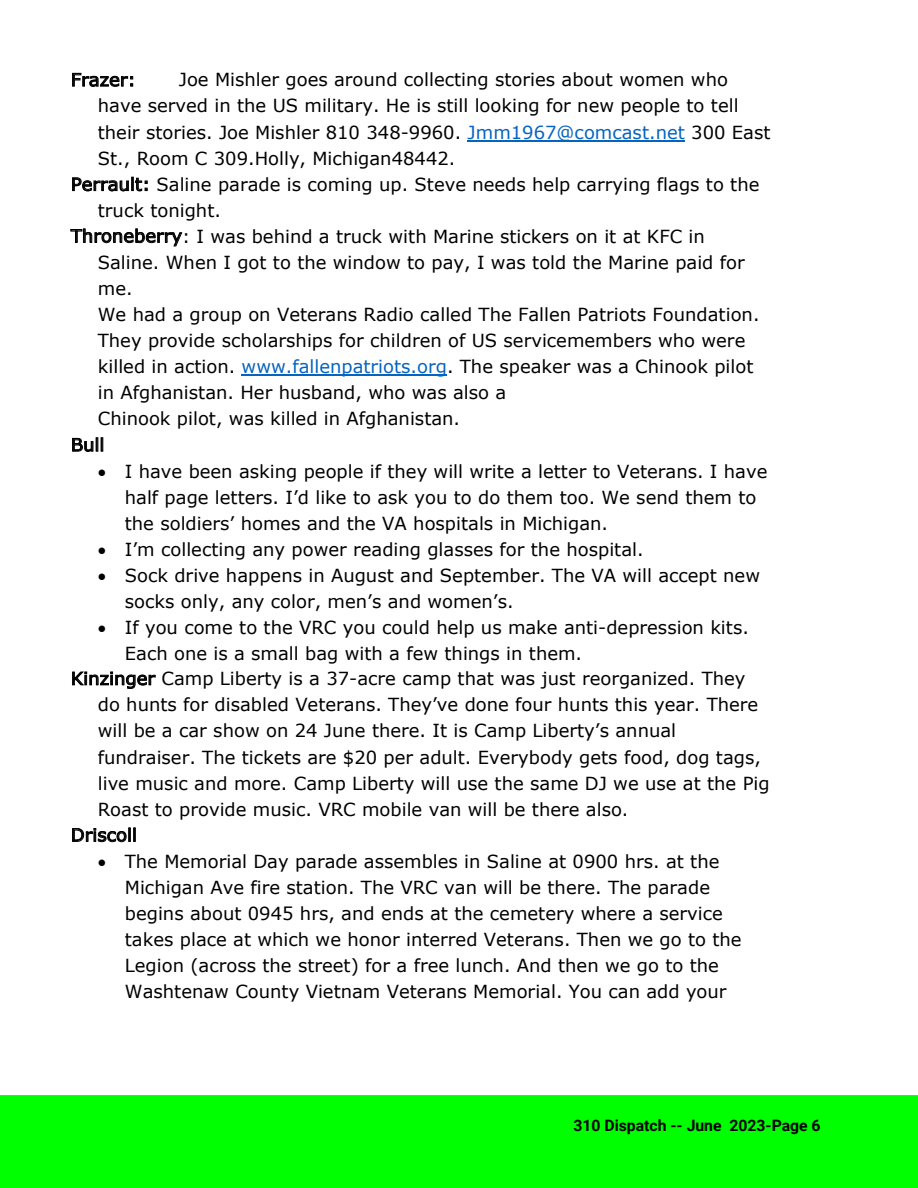
<style>
.page{position:relative;width:918px;height:1188px;background:#fff}
.page>*{position:absolute;margin:0;border:0;box-sizing:border-box;transform-origin:0 0}
.t1{font:18px/26px "MS Reference Sans Serif";color:#000}
.t2{font:17.7px "MS Reference Sans Serif";color:#000}
.t3{font:700 15.75px "Roboto";color:#000}
.s1{color:#0563c1}
.s2{font-size:17.7px}
</style>
<div class="page">
<div style="left:0;top:1095px;width:918px;height:93px;background:#0f0"></div>
<hr style="left:468px;top:140px;width:217px;height:1px;background:#0563c1">
<hr style="left:241px;top:375px;width:206px;height:1px;background:#0563c1">
<p class="t2" style="left:71px;top:68px;width:66px">Frazer:</p>
<p class="t1" style="left:179px;top:66px;width:551px">Joe Mishler goes around collecting stories about women who</p>
<p class="t1" style="left:98px;top:92px;width:642px">have served in the US military. He is still looking for new people to tell</p>
<p class="t1" style="left:98px;top:119px;width:674px">their stories. Joe Mishler 810 348-9960. <span class="s1">Jmm1967@comcast.net</span> 300 East</p>
<p class="t1" style="left:98px;top:144px;width:359px">St., Room C 309.Holly, Michigan48442.</p>
<p class="t1" style="left:71px;top:171px;width:690px"><span class="s2">Perrault:</span> Saline parade is coming up. Steve needs help carrying flags to the</p>
<p class="t1" style="left:98px;top:197px;width:125px">truck tonight.</p>
<p class="t1" style="left:71px;top:223px;width:636px"><span class="s2">Throneberry</span>: I was behind a truck with Marine stickers on it at KFC in</p>
<p class="t1" style="left:98px;top:249px;width:648px">Saline. When I got to the window to pay, I was told the Marine paid for</p>
<p class="t1" style="left:98px;top:275px;width:36px">me.</p>
<p class="t1" style="left:98px;top:301px;width:663px">We had a group on Veterans Radio called The Fallen Patriots Foundation.</p>
<p class="t1" style="left:98px;top:327px;width:649px">They provide scholarships for children of US servicemembers who were</p>
<p class="t1" style="left:98px;top:353px;width:657px">killed in action. <span class="s1">www.fallenpatriots.org</span>. The speaker was a Chinook pilot</p>
<p class="t1" style="left:98px;top:379px;width:410px">in Afghanistan. Her husband, who was also a</p>
<p class="t1" style="left:98px;top:405px;width:364px">Chinook pilot, was killed in Afghanistan.</p>
<p class="t2" style="left:71px;top:433px;width:35px">Bull</p>
<p class="t1" style="left:125px;top:458px;width:644px;text-indent:-27px">• I have been asking people if they will write a letter to Veterans. I have half page letters. I’d like to ask you to do them too. We send them to the soldiers’ homes and the VA hospitals in Michigan.</p>
<p class="t1" style="left:98px;top:536px;width:547px">• I’m collecting any power reading glasses for the hospital.</p>
<p class="t1" style="left:125px;top:562px;width:637px;text-indent:-27px">• Sock drive happens in August and September. The VA will accept new socks only, any color, men’s and women’s.</p>
<p class="t1" style="left:98px;top:614px;width:653px">• If you come to the VRC you could help us make anti-depression kits.</p>
<p class="t1" style="left:125px;top:639px;width:459px">Each one is a small bag with a few things in them.</p>
<p class="t1" style="left:71px;top:665px;width:676px"><span class="s2">Kinzinger</span> Camp Liberty is a 37-acre camp that was just reorganized. They</p>
<p class="t1" style="left:98px;top:691px;width:662px">do hunts for disabled Veterans. They’ve done four hunts this year. There</p>
<p class="t1" style="left:98px;top:717px;width:580px">will be a car show on 24 June there. It is Camp Liberty’s annual</p>
<p class="t1" style="left:98px;top:743px;width:665px">fundraiser. The tickets are $20 per adult. Everybody gets food, dog tags,</p>
<p class="t1" style="left:98px;top:769px;width:673px">live music and more. Camp Liberty will use the same DJ we use at the Pig</p>
<p class="t1" style="left:98px;top:796px;width:532px">Roast to provide music. VRC mobile van will be there also.</p>
<p class="t2" style="left:71px;top:824px;width:68px">Driscoll</p>
<p class="t1" style="left:125px;top:848px;width:618px;text-indent:-27px">• The Memorial Day parade assembles in Saline at 0900 hrs. at the Michigan Ave fire station. The VRC van will be there. The parade begins about 0945 hrs, and ends at the cemetery where a service takes place at which we honor interred Veterans. Then we go to the Legion (across the street) for a free lunch. And then we go to the Washtenaw County Vietnam Veterans Memorial. You can add your</p>
<p class="t3" style="left:573px;top:1114px;width:249px">310 Dispatch -- June 2023-Page 6</p>
</div>
